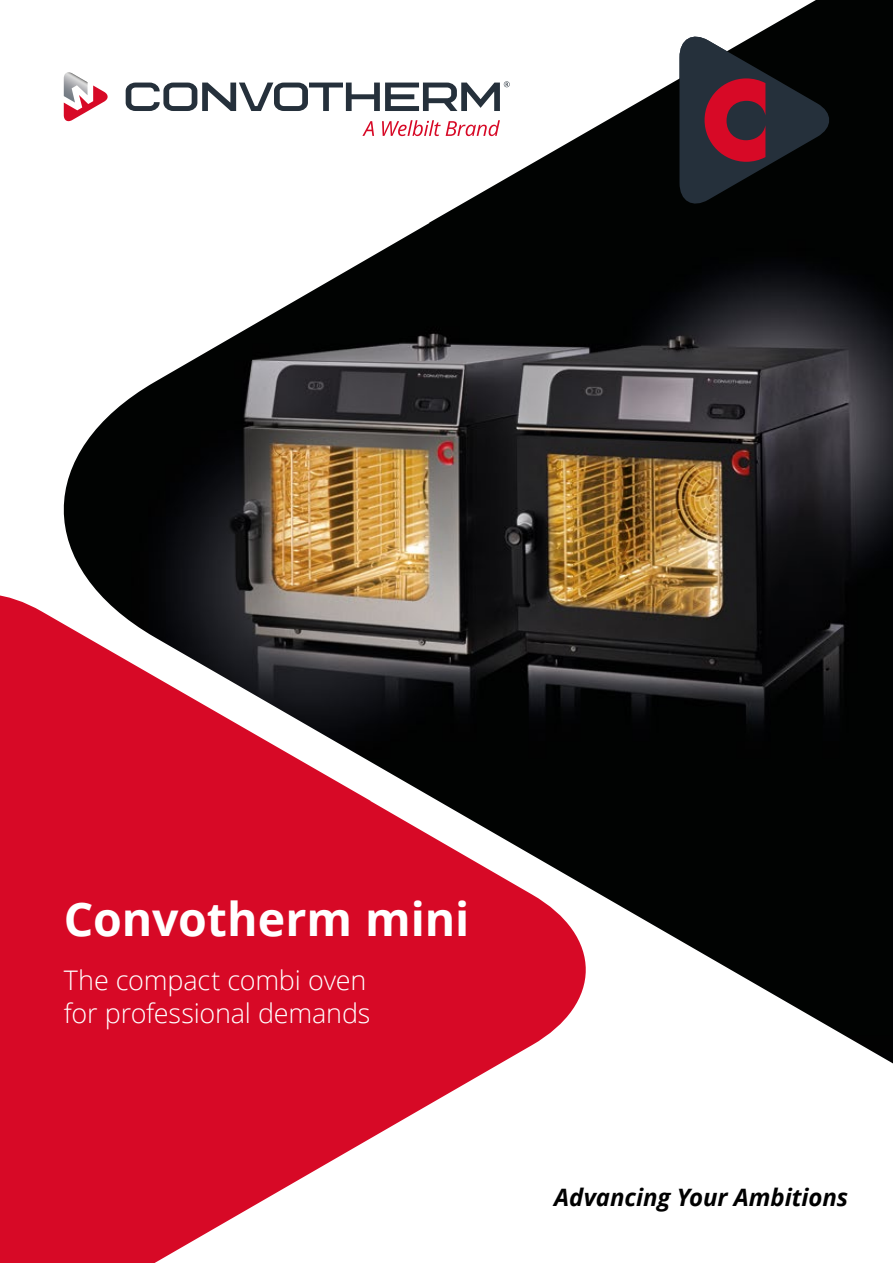
<style>
.page{position:relative;width:893px;height:1263px;background:#fff}
.page>*{position:absolute;margin:0;border:0;box-sizing:border-box;transform-origin:0 0}
.t1{font:700 46.5px "Open Sans";color:#fff}
.t2{font:300 27px/33px "Open Sans";letter-spacing:-.005em;color:#fff}
.t3{font:italic 700 24px "Open Sans";letter-spacing:-.005em;color:#000}
</style>
<div class="page">
<img style="left:63px;top:0;width:830px;height:1063px">
<svg style="left:679px;top:31px;width:154px;height:178px;background:#312028"></svg>
<svg style="left:0;top:570px;width:604px;height:693px;fill:#d70926"></svg>
<h1 class="t1" style="left:64px;top:886px;width:407px">Convotherm mini</h1>
<p class="t2" style="left:64px;top:963px;width:308px">The compact combi oven for professional demands</p>
<p class="t3" style="left:554px;top:1180px;width:296px">Advancing Your Ambitions</p>
</div>
